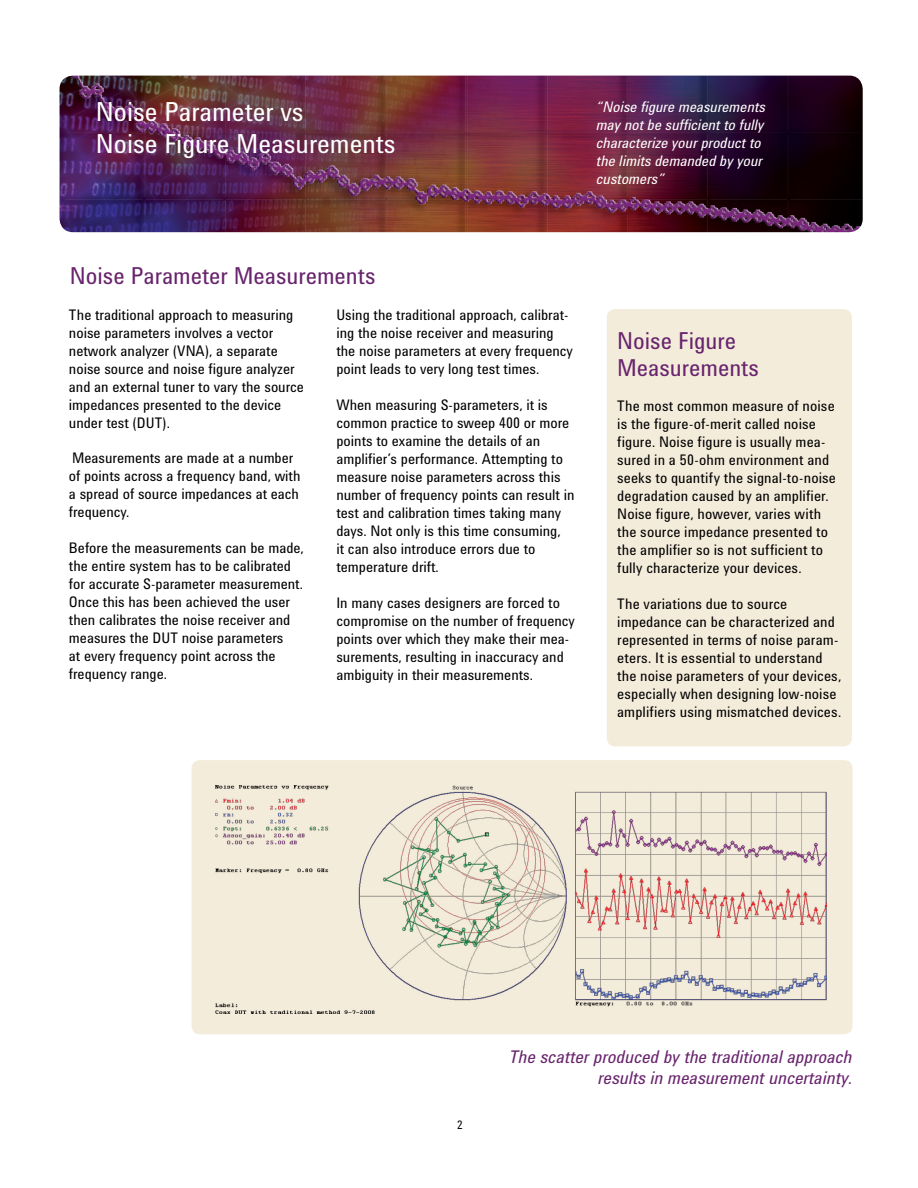
<style>
.page{position:relative;width:918px;height:1188px;background:#fff}
.page>*{position:absolute;margin:0;border:0;box-sizing:border-box;transform-origin:0 0}
.t1{font:27px/32.4px "Agilent Condensed CFF";color:#fff}
.t2{font:24px/27px "Agilent Condensed CFF";color:#68246d}
.t3{font:italic 18px/21px "Agilent Condensed CFF";color:#68246d;text-align:right}
.t4{font:15px/18px "Agilent Condensed CFF";color:#000}
.t5{font:italic 15px/18px "Agilent Condensed CFF";color:#fff}
.t6{font:12px "Agilent Condensed CFF";color:#000}
</style>
<div class="page">
<div style="left:192px;top:760px;width:661px;height:274px;background:#f4ecdb;border-radius:9px"></div>
<img style="left:60px;top:76px;width:803px;height:156px">
<img style="left:216px;top:786px;width:610px;height:228px">
<div style="left:607px;top:309px;width:245px;height:437px;background:#f4ecdb;border-radius:9px"></div>
<h1 class="t1" style="left:96px;top:94px;width:301px">Noise Parameter vs<br>Noise Figure Measurements</h1>
<p class="t5" style="left:597px;top:98px;width:171px">“Noise figure measurements may not be sufficient to fully characterize your product to the limits demanded by your customers”</p>
<h2 class="t2" style="left:70px;top:261px;width:307px">Noise Parameter Measurements</h2>
<p class="t4" style="left:69px;top:306px;width:237px">The traditional approach to measuring noise parameters involves a vector network analyzer (VNA), a separate noise source and noise figure analyzer and an external tuner to vary the source impedances presented to the device under test (DUT).</p>
<p class="t4" style="left:69px;top:449px;width:233px">Measurements are made at a number of points across a frequency band, with a spread of source impedances at each frequency.</p>
<p class="t4" style="left:69px;top:539px;width:236px">Before the measurements can be made, the entire system has to be calibrated for accurate S-parameter measurement.<br>Once this has been achieved the user then calibrates the noise receiver and measures the DUT noise parameters<br>at every frequency point across the frequency range.</p>
<p class="t4" style="left:336px;top:306px;width:238px">Using the traditional approach, calibrat&shy;ing the noise receiver and measuring the noise parameters at every frequency point leads to very long test times.</p>
<p class="t4" style="left:336px;top:396px;width:240px">When measuring S-parameters, it is common practice to sweep 400 or more points to examine the details of an amplifier’s performance. Attempting to measure noise parameters across this number of frequency points can result in test and calibration times taking many days. Not only is this time consuming,<br>it can also introduce errors due to temperature drift.</p>
<p class="t4" style="left:336px;top:594px;width:240px">In many cases designers are forced to compromise on the number of frequency points over which they make their mea&shy;surements, resulting in inaccuracy and ambiguity in their measurements.</p>
<h2 class="t2" style="left:617px;top:326px;width:143px">Noise Figure<br>Measurements</h2>
<p class="t4" style="left:617px;top:396px;width:220px">The most common measure of noise is the figure-of-merit called noise figure. Noise figure is usually mea&shy;sured in a 50-ohm environment and seeks to quantify the signal-to-noise degradation caused by an amplifier.<br>Noise figure, however, varies with the source impedance presented to the amplifier so is not sufficient to fully characterize your devices.</p>
<p class="t4" style="left:617px;top:594px;width:226px">The variations due to source impedance can be characterized and represented in terms of noise param&shy;eters. It is essential to understand the noise parameters of your devices, especially when designing low-noise amplifiers using mismatched devices.</p>
<p class="t6" style="left:457px;top:1115px;width:7px">2</p>
<p class="t3" style="left:510px;top:1046px;width:344px">The scatter produced by the traditional approach results in measurement uncertainty.</p>
</div>
